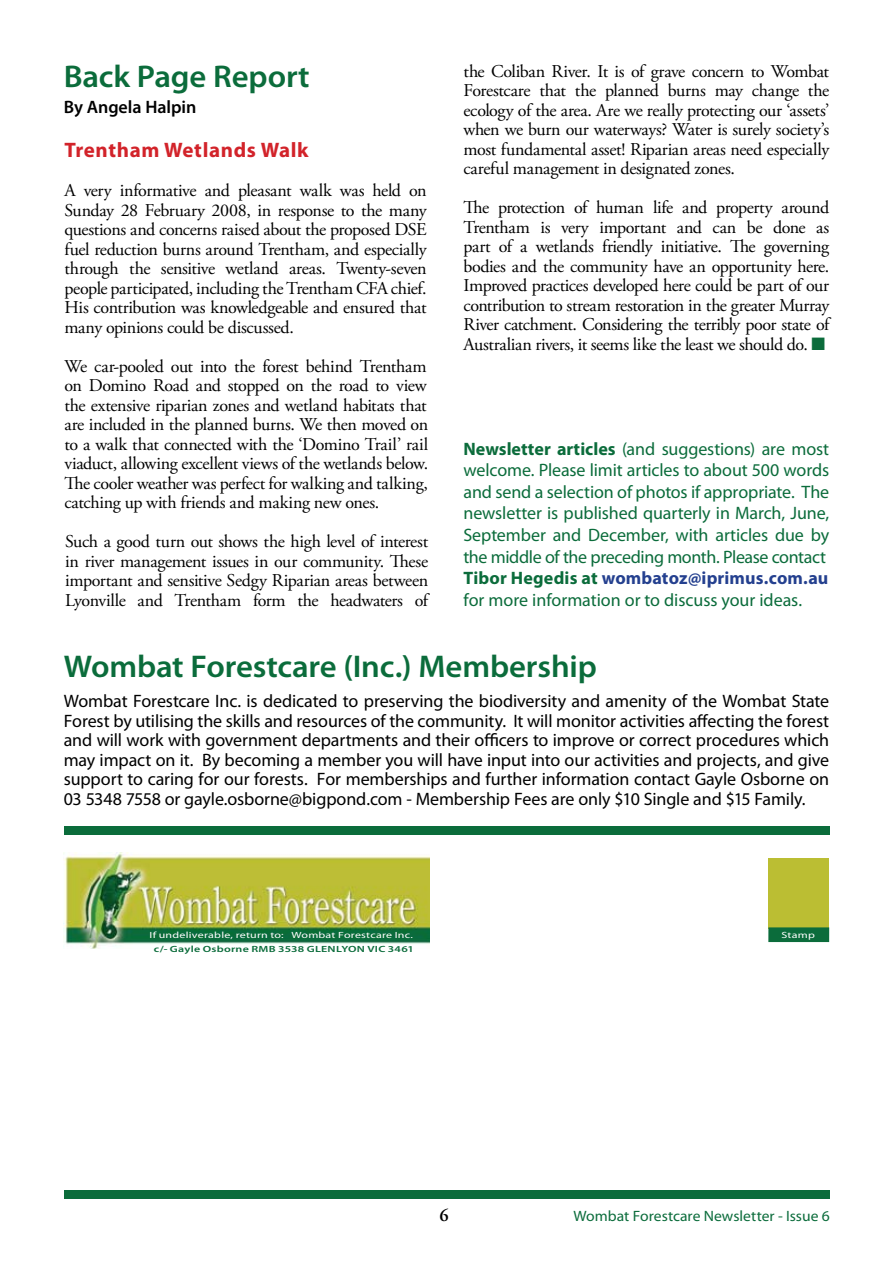
<style>
.page{position:relative;width:893px;height:1263px;background:#fff}
.page>*{position:absolute;margin:0;border:0;box-sizing:border-box;transform-origin:0 0}
.t1{font:600 31.5px "Myriad Pro";letter-spacing:-.005em;color:#0b6c3b;scale:1.04 1}
.t2{font:700 21px "Myriad Pro";letter-spacing:.03em;color:#d2232a}
.t3{font:18px/19.5px "Adobe Garamond Pro";letter-spacing:-.02em;color:#000;text-align:justify}
.t4{font:18px/19.5px "Myriad Pro";letter-spacing:-.01em;color:#000;text-align:justify}
.t5{font:18px/21.6px "Myriad Pro";letter-spacing:-.005em;color:#0b6c3b}
.t6{font:600 18px "Myriad Pro";letter-spacing:-.005em;color:#000}
.t7{font:15px "Myriad Pro";color:#0b6c3b;scale:1.04 1}
.t8{font:9px "Myriad Pro";letter-spacing:.02em;color:#fff;scale:1.33 1}
.t9{font:600 9px "Myriad Pro";letter-spacing:.025em;color:#0b6c3b;scale:1.33 1}
.s1{color:#0b6c3b}
.s2{font-weight:700}
.s3{font-weight:700;color:#24408f}
</style>
<div class="page">
<div style="left:65px;top:1190px;width:765px;height:9px;background:#0b6c3b"></div>
<img style="left:64px;top:852px;width:365px;height:96px">
<div style="left:64px;top:826px;width:766px;height:9px;background:#0b6c3b"></div>
<div style="left:768px;top:858px;width:61px;height:71px;background:#bbbe33"></div>
<div style="left:768px;top:927px;width:61px;height:15px;background:#0b6c3b"></div>
<h1 class="t1" style="left:64px;top:57px;width:238px">Back Page Report</h1>
<p class="t6" style="left:64px;top:95px;width:134px">By Angela Halpin</p>
<p class="t2" style="left:64px;top:136px;width:246px">Trentham Wetlands Walk</p>
<p class="t3" style="left:64px;top:181px;width:364px">A very informative and pleasant walk was held on Sunday 28 February 2008, in response to the many questions and concerns raised about the proposed DSE fuel reduction burns around Trentham, and especially through the sensitive wetland areas. Twenty-seven people participated, including the Trentham CFA chief.<br>His contribution was knowledgeable and ensured that many opinions could be discussed.</p>
<p class="t3" style="left:64px;top:357px;width:365px">We car-pooled out into the forest behind Trentham on Domino Road and stopped on the road to view the extensive riparian zones and wetland habitats that are included in the planned burns. We then moved on to a walk that connected with the ‘Domino Trail’ rail viaduct, allowing excellent views of the wetlands below.<br>The cooler weather was perfect for walking and talking, catching up with friends and making new ones.</p>
<p class="t3" style="left:65px;top:532px;width:365px">Such a good turn out shows the high level of interest in river management issues in our community. These important and sensitive Sedgy Riparian areas between Lyonville and Trentham form the headwaters of</p>
<p class="t3" style="left:463px;top:62px;width:367px">the Coliban River. It is of grave concern to Wombat Forestcare that the planned burns may change the ecology of the area. Are we really protecting our ‘assets’ when we burn our waterways? Water is surely society’s most fundamental asset! Riparian areas need especially careful management in designated zones.</p>
<p class="t3" style="left:463px;top:199px;width:367px">The protection of human life and property around Trentham is very important and can be done as part of a wetlands friendly initiative. The governing bodies and the community have an opportunity here.<br>Improved practices developed here could be part of our contribution to stream restoration in the greater Murray River catchment. Considering the terribly poor state of Australian rivers, it seems like the least we should do. <span class="s1">■</span></p>
<p class="t5" style="left:463px;top:437px;width:367px"><span class="s2">Newsletter articles</span> (and suggestions) are most welcome. Please limit articles to about 500 words and send a selection of photos if appropriate. The newsletter is published quarterly in March, June, September and December, with articles due by the middle of the preceding month. Please contact <span class="s2">Tibor Hegedis at</span> <span class="s3">wombatoz@iprimus.com.au </span>for more information or to discuss your ideas.</p>
<h1 class="t1" style="left:64px;top:646px;width:514px">Wombat Forestcare (Inc.) Membership</h1>
<p class="t4" style="left:64px;top:691px;width:767px">Wombat Forestcare Inc. is dedicated to preserving the biodiversity and amenity of the Wombat State Forest by utilising the skills and resources of the community. It will monitor activities affecting the forest and will work with government departments and their officers to improve or correct procedures which may impact on it. By becoming a member you will have input into our activities and projects, and give support to caring for our forests. For memberships and further information contact Gayle Osborne on 03 5348 7558 or gayle.osborne@bigpond.com - Membership Fees are only $10 Single and $15 Family.</p>
<p class="t8" style="left:150px;top:929px;width:199px">If undeliverable, return to: Wombat Forestcare Inc.</p>
<p class="t8" style="left:782px;top:929px;width:26px">Stamp</p>
<p class="t9" style="left:154px;top:943px;width:197px">c/- Gayle Osborne RMB 3538 GLENLYON VIC 3461</p>
<p class="t7" style="left:573px;top:1206px;width:248px">Wombat Forestcare Newsletter - Issue 6</p>
</div>
